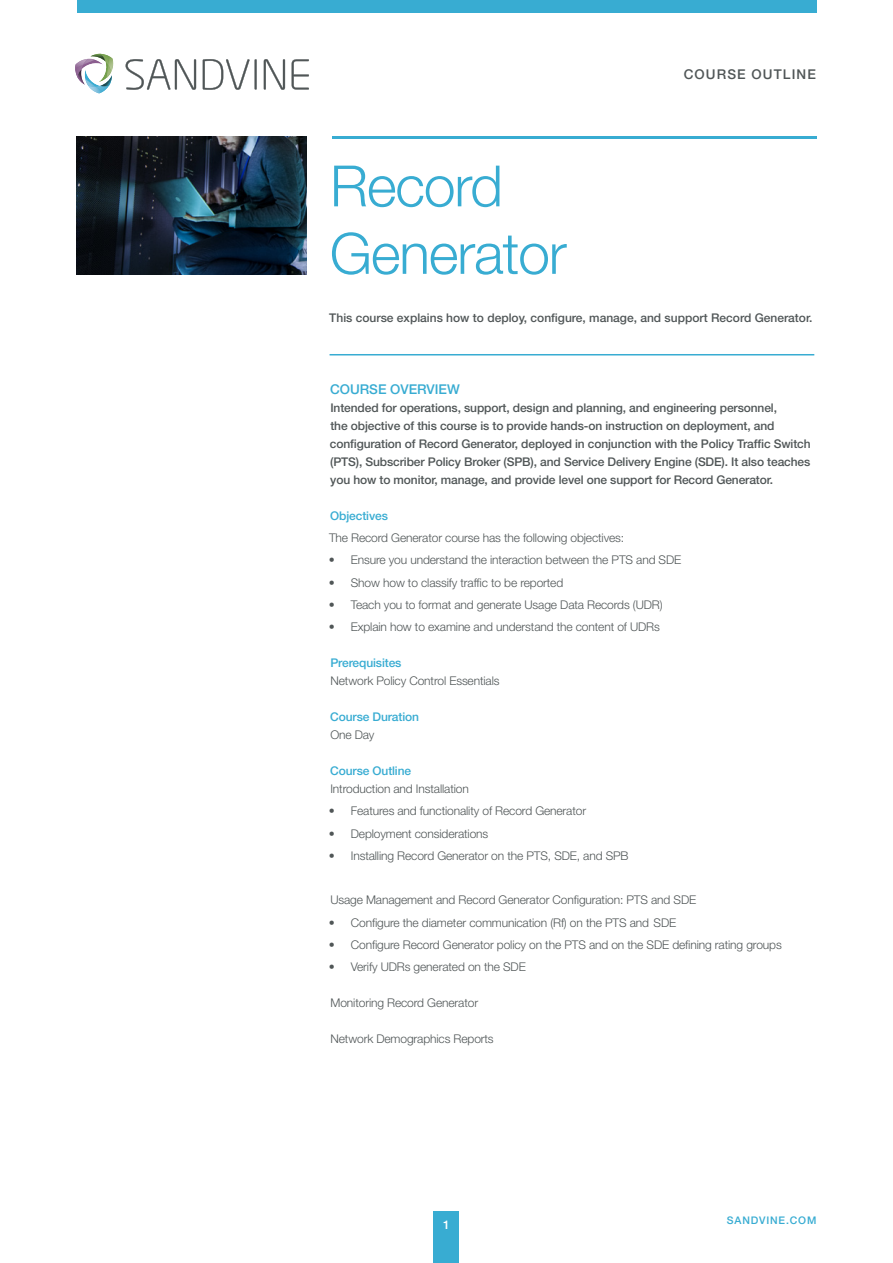
<style>
.page{position:relative;width:893px;height:1263px;background:#fff}
.page>*{position:absolute;margin:0;border:0;box-sizing:border-box;transform-origin:0 0}
.t1{font:300 57px/67.5px "Helvetica Neue LT Pro";letter-spacing:-.02em;color:#38acd2}
.t2{font:500 13.5px "Helvetica Neue LT Pro";color:#38acd2}
.t3{font:500 13.5px "Helvetica Neue LT Pro";letter-spacing:.08em;color:#505657}
.t4{font:300 12px "Helvetica Neue LT Pro";letter-spacing:-.01em;color:#505657}
.t5{font:500 12px/18px "Helvetica Neue LT Pro";letter-spacing:-.01em;color:#505657}
.t6{font:500 12px "Helvetica Neue LT Pro";letter-spacing:-.01em;color:#38acd2}
.t7{font:500 12px "Helvetica Neue LT Pro";color:#fff}
.t8{font:500 10.5px "Helvetica Neue LT Pro";letter-spacing:.08em;color:#38acd2}
</style>
<div class="page">
<div style="left:77px;top:0;width:739px;height:13px;background:#38acd2"></div>
<hr style="left:330px;top:354px;width:484px;height:1px;background:#38acd2">
<svg style="left:75px;top:54px;width:39px;height:39px"></svg>
<img style="left:77px;top:69px;width:8px;height:16px">
<svg style="left:126px;top:59px;width:70px;height:31px"></svg>
<svg style="left:203px;top:59px;width:54px;height:31px"></svg>
<svg style="left:264px;top:59px;width:21px;height:31px"></svg>
<svg style="left:292px;top:59px;width:17px;height:31px"></svg>
<hr style="left:332px;top:136px;width:484px;height:2px;background:#38acd2">
<img style="left:77px;top:136px;width:230px;height:139px">
<div style="left:434px;top:1212px;width:25px;height:51px;background:#38acd2"></div>
<h1 class="t1" style="left:330px;top:151px;width:238px">Record<br>Generator</h1>
<p class="t3" style="left:684px;top:66px;width:134px">COURSE OUTLINE</p>
<p class="t5" style="left:329px;top:308px;width:485px">This course explains how to deploy, configure, manage, and support Record Generator.</p>
<p class="t2" style="left:330px;top:381px;width:131px">COURSE OVERVIEW</p>
<p class="t5" style="left:330px;top:398px;width:482px">Intended for operations, support, design and planning, and engineering personnel,<br>the objective of this course is to provide hands-on instruction on deployment, and configuration of Record Generator, deployed in conjunction with the Policy Traffic Switch (PTS), Subscriber Policy Broker (SPB), and Service Delivery Engine (SDE). It also teaches you how to monitor, manage, and provide level one support for Record Generator.</p>
<p class="t6" style="left:330px;top:508px;width:59px">Objectives</p>
<p class="t4" style="left:329px;top:530px;width:297px">The Record Generator course has the following objectives:</p>
<p class="t4" style="left:329px;top:553px;width:354px">• Ensure you understand the interaction between the PTS and SDE</p>
<p class="t4" style="left:329px;top:575px;width:236px">• Show how to classify traffic to be reported</p>
<p class="t4" style="left:329px;top:597px;width:335px">• Teach you to format and generate Usage Data Records (UDR)</p>
<p class="t4" style="left:329px;top:619px;width:333px">• Explain how to examine and understand the content of UDRs</p>
<p class="t6" style="left:330px;top:655px;width:73px">Prerequisites</p>
<p class="t4" style="left:330px;top:673px;width:171px">Network Policy Control Essentials</p>
<p class="t6" style="left:330px;top:709px;width:90px">Course Duration</p>
<p class="t4" style="left:330px;top:727px;width:46px">One Day</p>
<p class="t6" style="left:330px;top:763px;width:82px">Course Outline</p>
<p class="t4" style="left:330px;top:781px;width:140px">Introduction and Installation</p>
<p class="t4" style="left:329px;top:804px;width:259px">• Features and functionality of Record Generator</p>
<p class="t4" style="left:329px;top:826px;width:161px">• Deployment considerations</p>
<p class="t4" style="left:329px;top:848px;width:301px">• Installing Record Generator on the PTS, SDE, and SPB</p>
<p class="t4" style="left:330px;top:893px;width:367px">Usage Management and Record Generator Configuration: PTS and SDE</p>
<p class="t4" style="left:329px;top:915px;width:349px">• Configure the diameter communication (Rf) on the PTS and SDE</p>
<p class="t4" style="left:329px;top:937px;width:454px">• Configure Record Generator policy on the PTS and on the SDE defining rating groups</p>
<p class="t4" style="left:329px;top:959px;width:199px">• Verify UDRs generated on the SDE</p>
<p class="t4" style="left:330px;top:995px;width:149px">Monitoring Record Generator</p>
<p class="t4" style="left:330px;top:1031px;width:165px">Network Demographics Reports</p>
<p class="t7" style="left:443px;top:1217px;width:8px">1</p>
<p class="t8" style="left:727px;top:1214px;width:91px">SANDVINE.COM</p>
</div>
